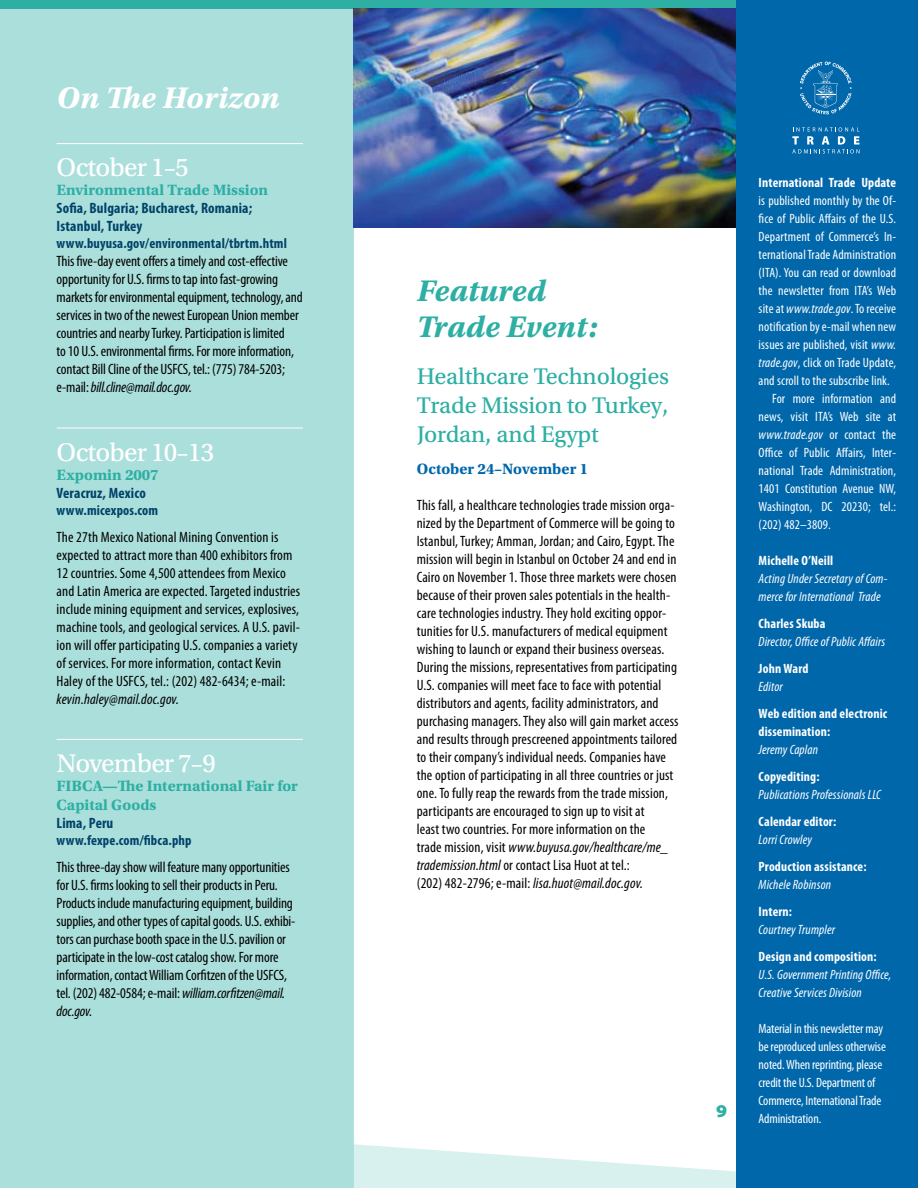
<style>
.page{position:relative;width:918px;height:1188px;background:#fff}
.page>*{position:absolute;margin:0;border:0;box-sizing:border-box;transform-origin:0 0}
.t1{font:31.5px/36px "Utopia Std Bold Capt It";color:#2dafa4}
.t2{font:31.5px "Utopia Std Bold Capt It";color:#fff}
.t3{font:27px "Utopia Std Capt";letter-spacing:-.03em;color:#fff}
.t4{font:24px/28.8px "Utopia Std Capt";letter-spacing:-.01em;color:#2dafa4;text-align:justify}
.t5{font:15.75px/18.9px "Utopia Std Bold Capt";color:#2dafa4}
.t6{font:15.75px "Utopia Std Bold Capt";color:#0067ab}
.t7{font:condensed 15px/18px "Myriad Pro";letter-spacing:.01em;color:#000}
.t8{font:condensed 15px/18px "Myriad Pro";letter-spacing:-.01em;color:#000}
.t9{font:700 condensed 15px/18px "Myriad Pro";letter-spacing:.01em;color:#004269}
.t10{font:italic condensed 15px "Myriad Pro";letter-spacing:.01em;color:#000}
.t11{font:700 condensed 14.25px "Myriad Pro";letter-spacing:.01em;color:#004269}
.t12{font:condensed 13.5px "Myriad Pro";letter-spacing:.01em;color:#fff}
.t13{font:italic condensed 13.5px/18px "Myriad Pro";letter-spacing:.01em;color:#fff}
.t14{font:700 condensed 13.5px/18px "Myriad Pro";letter-spacing:.01em;color:#fff}
.t15{font:condensed 13.5px/18px "Myriad Pro";letter-spacing:-.01em;color:#fff}
.s1{font-style:italic}
.s2{font-style:normal}
</style>
<div class="page">
<svg style="left:354px;top:1144px;width:382px;height:44px;fill:#d8f0ee"></svg>
<div style="left:0;top:9px;width:354px;height:1179px;background:#abdfdb"></div>
<div style="left:0;top:0;width:739px;height:9px;background:#2dafa4"></div>
<hr style="left:57px;top:143px;width:246px;height:1px;background:#fff">
<hr style="left:57px;top:428px;width:246px;height:1px;background:#fff">
<hr style="left:57px;top:739px;width:246px;height:1px;background:#fff">
<img style="left:354px;top:9px;width:382px;height:219px">
<div style="left:736px;top:0;width:182px;height:1188px;background:#0067ab"></div>
<svg style="left:800px;top:61px;width:52px;height:54px"></svg>
<svg style="left:792px;top:127px;width:67px;height:26px"></svg>
<h1 class="t2" style="left:57px;top:79px;width:224px">On The Horizon</h1>
<h2 class="t3" style="left:57px;top:153px;width:134px">October 1–5</h2>
<p class="t5" style="left:57px;top:181px;width:213px">Environmental Trade Mission</p>
<p class="t9" style="left:57px;top:199px;width:197px">Sofia, Bulgaria; Bucharest, Romania;<br>Istanbul, Turkey</p>
<p class="t11" style="left:57px;top:235px;width:232px">www.buyusa.gov/environmental/tbrtm.html</p>
<p class="t8" style="left:57px;top:252px;width:248px">This five-day event offers a timely and cost-effective opportunity for U.S. firms to tap into fast-growing markets for environmental equipment, technology, and services in two of the newest European Union member countries and nearby Turkey. Participation is limited<br>to 10 U.S. environmental firms. For more information, contact Bill Cline of the USFCS, tel.: (775) 784-5203; e-mail: <span class="s1">bill.cline@mail.doc.gov.</span></p>
<h2 class="t3" style="left:57px;top:437px;width:159px">October 10–13</h2>
<p class="t5" style="left:57px;top:465px;width:104px">Expomin 2007</p>
<p class="t9" style="left:57px;top:483px;width:91px">Veracruz, Mexico</p>
<p class="t11" style="left:57px;top:501px;width:103px">www.micexpos.com</p>
<p class="t7" style="left:57px;top:528px;width:245px">The 27th Mexico National Mining Convention is expected to attract more than 400 exhibitors from 12 countries. Some 4,500 attendees from Mexico and Latin America are expected. Targeted industries include mining equipment and services, explosives, machine tools, and geological services. A U.S. pavil&shy;ion will offer participating U.S. companies a variety of services. For more information, contact Kevin Haley of the USFCS, tel.: (202) 482-6434; e-mail:</p>
<p class="t10" style="left:57px;top:690px;width:124px">kevin.haley@mail.doc.gov.</p>
<h2 class="t3" style="left:57px;top:749px;width:161px">November 7–9</h2>
<p class="t5" style="left:57px;top:777px;width:243px">FIBCA—The International Fair for<br>Capital Goods</p>
<p class="t9" style="left:57px;top:814px;width:58px">Lima, Peru</p>
<p class="t11" style="left:57px;top:831px;width:136px">www.fexpe.com/fibca.php</p>
<p class="t8" style="left:57px;top:858px;width:240px">This three-day show will feature many opportunities for U.S. firms looking to sell their products in Peru.<br>Products include manufacturing equipment, building supplies, and other types of capital goods. U.S. exhibi&shy;tors can purchase booth space in the U.S. pavilion or participate in the low-cost catalog show. For more information, contact William Corfitzen of the USFCS, tel. (202) 482-0584; e-mail: <span class="s1">william.corfitzen@mail. doc.gov.</span></p>
<h1 class="t1" style="left:417px;top:273px;width:182px">Featured<br>Trade Event:</h1>
<h3 class="t4" style="left:417px;top:363px;width:254px">Healthcare Technologies Trade Mission to Turkey, Jordan, and Egypt</h3>
<p class="t6" style="left:417px;top:460px;width:173px">October 24–November 1</p>
<p class="t7" style="left:417px;top:496px;width:263px">This fall, a healthcare technologies trade mission orga&shy;nized by the Department of Commerce will be going to Istanbul, Turkey; Amman, Jordan; and Cairo, Egypt. The mission will begin in Istanbul on October 24 and end in Cairo on November 1. Those three markets were chosen because of their proven sales potentials in the health&shy;care technologies industry. They hold exciting oppor&shy;tunities for U.S. manufacturers of medical equipment wishing to launch or expand their business overseas.<br>During the missions, representatives from participating U.S. companies will meet face to face with potential distributors and agents, facility administrators, and purchasing managers. They also will gain market access and results through prescreened appointments tailored to their company’s individual needs. Companies have the option of participating in all three countries or just one. To fully reap the rewards from the trade mission, participants are encouraged to sign up to visit at<br>least two countries. For more information on the<br>trade mission, visit <span class="s1">www.buyusa.gov/healthcare/me_ trademission.html</span> or contact Lisa Huot at tel.:<br>(202) 482-2796; e-mail: <span class="s1">lisa.huot@mail.doc.gov.</span></p>
<p class="t14" style="left:759px;top:173px;width:139px">International Trade Update</p>
<p class="t12" style="left:759px;top:192px;width:139px">is published monthly by the Of-</p>
<p class="t12" style="left:759px;top:210px;width:139px">fice of Public Affairs of the U.S.</p>
<p class="t12" style="left:759px;top:228px;width:139px">Department of Commerce’s In-</p>
<p class="t12" style="left:759px;top:246px;width:139px">ternational Trade Administration</p>
<p class="t12" style="left:759px;top:264px;width:139px">(ITA). You can read or download</p>
<p class="t12" style="left:759px;top:282px;width:139px">the newsletter from ITA’s Web</p>
<p class="t12" style="left:759px;top:300px;width:139px">site at <span class="s1">www.trade.gov</span>. To receive</p>
<p class="t12" style="left:759px;top:318px;width:139px">notification by e-mail when new</p>
<p class="t12" style="left:759px;top:336px;width:139px">issues are published, visit <span class="s1">www.</span></p>
<p class="t12" style="left:759px;top:354px;width:139px"><span class="s1">trade.gov</span>, click on Trade Update,</p>
<p class="t12" style="left:759px;top:372px;width:133px">and scroll to the subscribe link.</p>
<p class="t12" style="left:772px;top:390px;width:126px">For more information and</p>
<p class="t12" style="left:759px;top:408px;width:139px">news, visit ITA’s Web site at</p>
<p class="t13" style="left:759px;top:425px;width:139px">www.trade.gov <span class="s2">or contact the</span></p>
<p class="t12" style="left:759px;top:444px;width:139px">Office of Public Affairs, Inter-</p>
<p class="t12" style="left:759px;top:462px;width:139px">national Trade Administration,</p>
<p class="t12" style="left:759px;top:480px;width:139px">1401 Constitution Avenue NW,</p>
<p class="t12" style="left:759px;top:498px;width:139px">Washington, DC 20230; tel.:</p>
<p class="t12" style="left:759px;top:516px;width:74px">(202) 482–3809.</p>
<p class="t14" style="left:759px;top:551px;width:76px">Michelle O’Neill</p>
<p class="t13" style="left:759px;top:569px;width:130px">Acting Under Secretary of Com&shy;merce for International Trade</p>
<p class="t14" style="left:759px;top:614px;width:68px">Charles Skuba</p>
<p class="t13" style="left:759px;top:632px;width:128px">Director, Office of Public Affairs</p>
<p class="t14" style="left:759px;top:659px;width:51px">John Ward</p>
<p class="t13" style="left:759px;top:677px;width:26px">Editor</p>
<p class="t14" style="left:759px;top:704px;width:130px">Web edition and electronic dissemination:</p>
<p class="t13" style="left:759px;top:740px;width:61px">Jeremy Caplan</p>
<p class="t14" style="left:759px;top:767px;width:62px">Copyediting:</p>
<p class="t13" style="left:759px;top:785px;width:124px">Publications Professionals LLC</p>
<p class="t14" style="left:759px;top:812px;width:79px">Calendar editor:</p>
<p class="t13" style="left:759px;top:830px;width:55px">Lorri Crowley</p>
<p class="t14" style="left:759px;top:857px;width:109px">Production assistance:</p>
<p class="t13" style="left:759px;top:875px;width:74px">Michele Robinson</p>
<p class="t14" style="left:759px;top:902px;width:35px">Intern:</p>
<p class="t13" style="left:759px;top:920px;width:78px">Courtney Trumpler</p>
<p class="t14" style="left:759px;top:947px;width:120px">Design and composition:</p>
<p class="t13" style="left:759px;top:965px;width:134px">U.S. Government Printing Office,<br>Creative Services Division</p>
<p class="t15" style="left:759px;top:1019px;width:129px">Material in this newsletter may be reproduced unless otherwise noted. When reprinting, please credit the U.S. Department of<br>Commerce, International Trade<br>Administration.</p>
</div>
